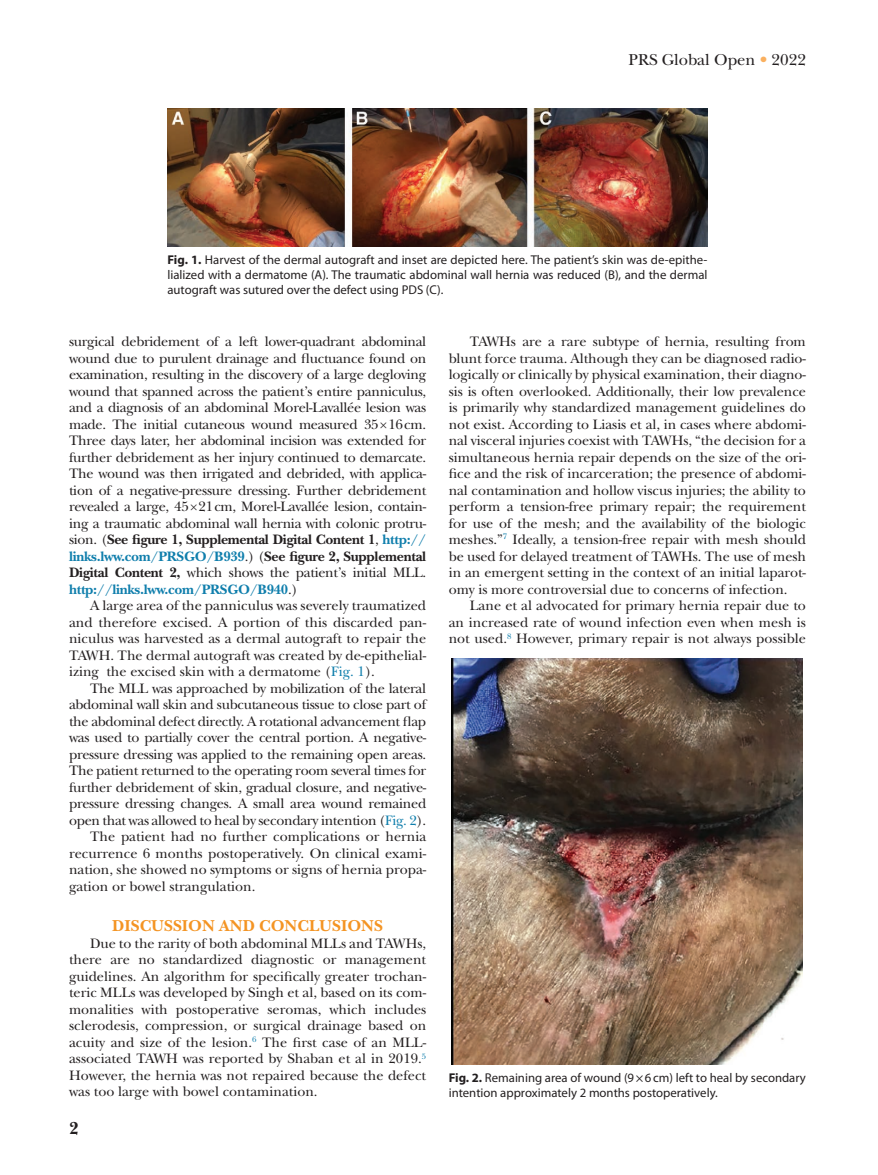
<style>
.page{position:relative;width:878px;height:1175px;background:#fff}
.page>*{position:absolute;margin:0;border:0;box-sizing:border-box;transform-origin:0 0}
.t1{font:700 18px "New Baskerville Std";color:#231f20}
.t2{font:700 16.5px "New Baskerville Std";color:#f49423}
.t3{font:16.5px "New Baskerville Std";color:#231f20}
.t4{font:14.25px/16.5px "New Baskerville Std";letter-spacing:-.02em;color:#231f20;text-align:justify}
.t5{font:14.25px "New Baskerville Std";color:#231f20}
.t6{font:12.75px/15px "Myriad Pro";color:#231f20}
.s1{color:#fab05f}
.s2{font-weight:700}
.s3{font-weight:700;color:#0f7eac}
.s4{color:#0f7eac}
</style>
<div class="page">
<img style="left:452px;top:658px;width:350px;height:406px">
<img style="left:167px;top:108px;width:540px;height:139px">
<p class="t3" style="left:628px;top:50px;width:179px">PRS Global Open <span class="s1">•</span> 2022</p>
<p class="t6" style="left:167px;top:252px;width:541px;text-align:justify"><span class="s2">Fig. 1.</span> Harvest of the dermal autograft and inset are depicted here. The patient’s skin was de-epithe&shy;lialized with a dermatome (A). The traumatic abdominal wall hernia was reduced (B), and the dermal autograft was sutured over the defect using PDS (C).</p>
<p class="t4" style="left:69px;top:333px;width:359px">surgical debridement of a left lower-quadrant abdominal wound due to purulent drainage and fluctuance found on examination, resulting in the discovery of a large degloving wound that spanned across the patient’s entire panniculus, and a diagnosis of an abdominal Morel-Lavallée lesion was made. The initial cutaneous wound measured 35×16cm.<br>Three days later, her abdominal incision was extended for further debridement as her injury continued to demarcate.<br>The wound was then irrigated and debrided, with applica&shy;tion of a negative-pressure dressing. Further debridement revealed a large, 45×21cm, Morel-Lavallée lesion, contain&shy;ing a traumatic abdominal wall hernia with colonic protru&shy;sion. (<span class="s2">See figure 1, Supplemental Digital Content 1</span>, <span class="s3">http:// links.lww.com/PRSGO/B939</span>.) (<span class="s2">See figure 2, Supplemental Digital Content 2,</span> which shows the patient’s initial MLL. <span class="s3">http://links.lww.com/PRSGO/B940</span>.)</p>
<p class="t4" style="left:69px;top:597px;width:359px;text-indent:21px">A large area of the panniculus was severely traumatized and therefore excised. A portion of this discarded pan&shy;niculus was harvested as a dermal autograft to repair the TAWH. The dermal autograft was created by de-epithelial&shy;izing the excised skin with a dermatome (<span class="s4">Fig. 1</span>).</p>
<p class="t4" style="left:90px;top:680px;width:337px">The MLL was approached by mobilization of the lateral</p>
<p class="t4" style="left:69px;top:696px;width:358px">abdominal wall skin and subcutaneous tissue to close part of</p>
<p class="t4" style="left:69px;top:713px;width:359px">the abdominal defect directly. A rotational advancement flap</p>
<p class="t4" style="left:69px;top:729px;width:359px">was used to partially cover the central portion. A negative-</p>
<p class="t4" style="left:69px;top:746px;width:359px">pressure dressing was applied to the remaining open areas.</p>
<p class="t4" style="left:69px;top:762px;width:358px">The patient returned to the operating room several times for</p>
<p class="t4" style="left:69px;top:779px;width:359px">further debridement of skin, gradual closure, and negative-</p>
<p class="t4" style="left:69px;top:795px;width:359px">pressure dressing changes. A small area wound remained</p>
<p class="t4" style="left:69px;top:812px;width:358px">open that was allowed to heal by secondary intention (<span class="s4">Fig. 2</span>).</p>
<p class="t5" style="left:90px;top:828px;width:337px">The patient had no further complications or hernia</p>
<p class="t5" style="left:69px;top:845px;width:359px">recurrence 6 months postoperatively. On clinical exami-</p>
<p class="t5" style="left:69px;top:861px;width:359px">nation, she showed no symptoms or signs of hernia propa-</p>
<p class="t5" style="left:69px;top:878px;width:188px">gation or bowel strangulation.</p>
<p class="t2" style="left:112px;top:916px;width:272px">DISCUSSION AND CONCLUSIONS</p>
<p class="t4" style="left:69px;top:935px;width:359px;text-indent:21px">Due to the rarity of both abdominal MLLs and TAWHs, there are no standardized diagnostic or management guidelines. An algorithm for specifically greater trochan&shy;teric MLLs was developed by Singh et al, based on its com&shy;monalities with postoperative seromas, which includes sclerodesis, compression, or surgical drainage based on acuity and size of the lesion.<sup>6</sup> The first case of an MLL&shy;associated TAWH was reported by Shaban et al in 2019.<sup>5<br></sup>However, the hernia was not repaired because the defect was too large with bowel contamination.</p>
<p class="t1" style="left:69px;top:1118px;width:11px">2</p>
<p class="t4" style="left:448px;top:333px;width:359px;text-indent:21px">TAWHs are a rare subtype of hernia, resulting from blunt force trauma. Although they can be diagnosed radio&shy;logically or clinically by physical examination, their diagno&shy;sis is often overlooked. Additionally, their low prevalence is primarily why standardized management guidelines do not exist. According to Liasis et al, in cases where abdomi&shy;nal visceral injuries coexist with TAWHs, “the decision for a simultaneous hernia repair depends on the size of the ori&shy;fice and the risk of incarceration; the presence of abdomi&shy;nal contamination and hollow viscus injuries; the ability to perform a tension-free primary repair; the requirement for use of the mesh; and the availability of the biologic meshes.”<sup>7</sup> Ideally, a tension-free repair with mesh should be used for delayed treatment of TAWHs. The use of mesh in an emergent setting in the context of an initial laparot&shy;omy is more controversial due to concerns of infection.</p>
<p class="t4" style="left:449px;top:597px;width:359px;text-indent:21px">Lane et al advocated for primary hernia repair due to an increased rate of wound infection even when mesh is not used.<sup>8</sup> However, primary repair is not always possible</p>
<p class="t6" style="left:448px;top:1070px;width:358px"><span class="s2">Fig. 2.</span> Remaining area of wound (9×6cm) left to heal by secondary intention approximately 2 months postoperatively.</p>
</div>
